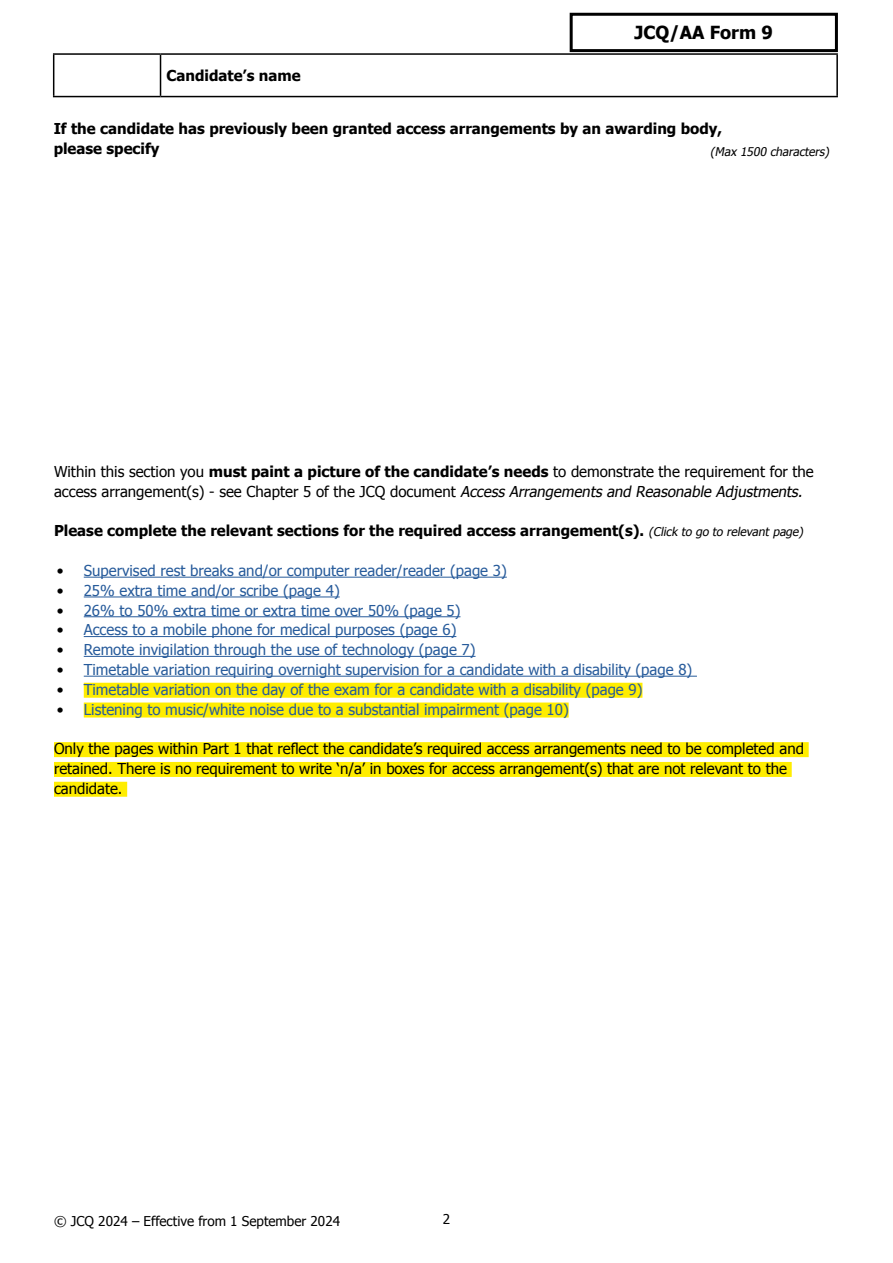
<style>
.page{position:relative;width:893px;height:1263px;background:#fff}
.page>*{position:absolute;margin:0;border:0;box-sizing:border-box;transform-origin:0 0}
.t1{font:700 18px "Tahoma";color:#000}
.t2{font:15px "Tahoma";color:#275b9b}
.t3{font:15px/19.8px "Tahoma";color:#000}
.t4{font:700 15px "Tahoma";color:#000}
.t5{font:13.5px "Tahoma";color:#000}
.t6{font:italic 12px "Tahoma";color:#000}
.s1{font-weight:700}
.s2{font-style:italic}
.s3{font-weight:400;font-style:italic;font-size:12px}
.s4{color:#000}
</style>
<div class="page">
<hr style="left:53px;top:53px;width:108px;height:2px;background:#000">
<hr style="left:53px;top:55px;width:1px;height:41px;background:#000">
<hr style="left:161px;top:53px;width:677px;height:2px;background:#000">
<hr style="left:160px;top:55px;width:1px;height:41px;background:#000">
<hr style="left:836px;top:55px;width:2px;height:41px;background:#000">
<hr style="left:53px;top:96px;width:108px;height:1px;background:#000">
<hr style="left:161px;top:96px;width:677px;height:1px;background:#000">
<div style="left:570px;top:13px;width:268px;height:39px;border:3px solid #000"></div>
<hr style="left:84px;top:577px;width:423px;height:1px;background:#275b9b">
<hr style="left:84px;top:596px;width:256px;height:1px;background:#275b9b">
<hr style="left:84px;top:616px;width:376px;height:1px;background:#275b9b">
<hr style="left:84px;top:636px;width:372px;height:1px;background:#275b9b">
<hr style="left:84px;top:656px;width:391px;height:1px;background:#275b9b">
<hr style="left:84px;top:676px;width:613px;height:1px;background:#275b9b">
<div style="left:84px;top:683px;width:558px;height:15px;background:#ffed00"></div>
<div style="left:84px;top:702px;width:485px;height:15px;background:#ffed00"></div>
<div style="left:54px;top:742px;width:755px;height:15px;background:#ffed00"></div>
<div style="left:54px;top:762px;width:738px;height:15px;background:#ffed00"></div>
<div style="left:54px;top:782px;width:73px;height:15px;background:#ffed00"></div>
<p class="t4" style="left:167px;top:65px;width:136px">Candidate’s name</p>
<p class="t1" style="left:635px;top:20px;width:140px">JCQ/AA Form 9</p>
<p class="t4" style="left:54px;top:118px;width:670px">If the candidate has previously been granted access arrangements by an awarding body,</p>
<p class="t4" style="left:54px;top:138px;width:107px">please specify</p>
<p class="t6" style="left:710px;top:144px;width:123px">(Max 1500 characters)</p>
<p class="t3" style="left:54px;top:461px;width:761px">Within this section you <span class="s1">must paint a picture of the candidate’s needs</span> to demonstrate the requirement for the access arrangement(s) - see Chapter 5 of the JCQ document <span class="s2">Access Arrangements and Reasonable Adjustments.</span></p>
<p class="t4" style="left:54px;top:520px;width:753px">Please complete the relevant sections for the required access arrangement(s). <span class="s3">(Click to go to relevant page)</span></p>
<p class="t2" style="left:57px;top:560px;width:452px"><span class="s4">•</span> Supervised rest breaks and/or computer reader/reader (page 3)</p>
<p class="t2" style="left:57px;top:580px;width:284px"><span class="s4">•</span> 25% extra time and/or scribe (page 4)</p>
<p class="t2" style="left:57px;top:600px;width:405px"><span class="s4">•</span> 26% to 50% extra time or extra time over 50% (page 5)</p>
<p class="t2" style="left:57px;top:620px;width:401px"><span class="s4">•</span> Access to a mobile phone for medical purposes (page 6)</p>
<p class="t2" style="left:57px;top:640px;width:420px"><span class="s4">•</span> Remote invigilation through the use of technology (page 7)</p>
<p class="t2" style="left:57px;top:659px;width:637px"><span class="s4">•</span> Timetable variation requiring overnight supervision for a candidate with a disability (page 8)</p>
<p class="t2" style="left:57px;top:679px;width:587px"><span class="s4">•</span> Timetable variation on the day of the exam for a candidate with a disability (page 9)</p>
<p class="t2" style="left:57px;top:699px;width:513px"><span class="s4">•</span> Listening to music/white noise due to a substantial impairment (page 10)</p>
<p class="t3" style="left:54px;top:738px;width:751px">Only the pages within Part 1 that reflect the candidate’s required access arrangements need to be completed and retained. There is no requirement to write ‘n/a’ in boxes for access arrangement(s) that are not relevant to the candidate.</p>
<p class="t5" style="left:54px;top:1212px;width:288px">© JCQ 2024 – Effective from 1 September 2024</p>
<p class="t5" style="left:443px;top:1209px;width:9px">2</p>
</div>
